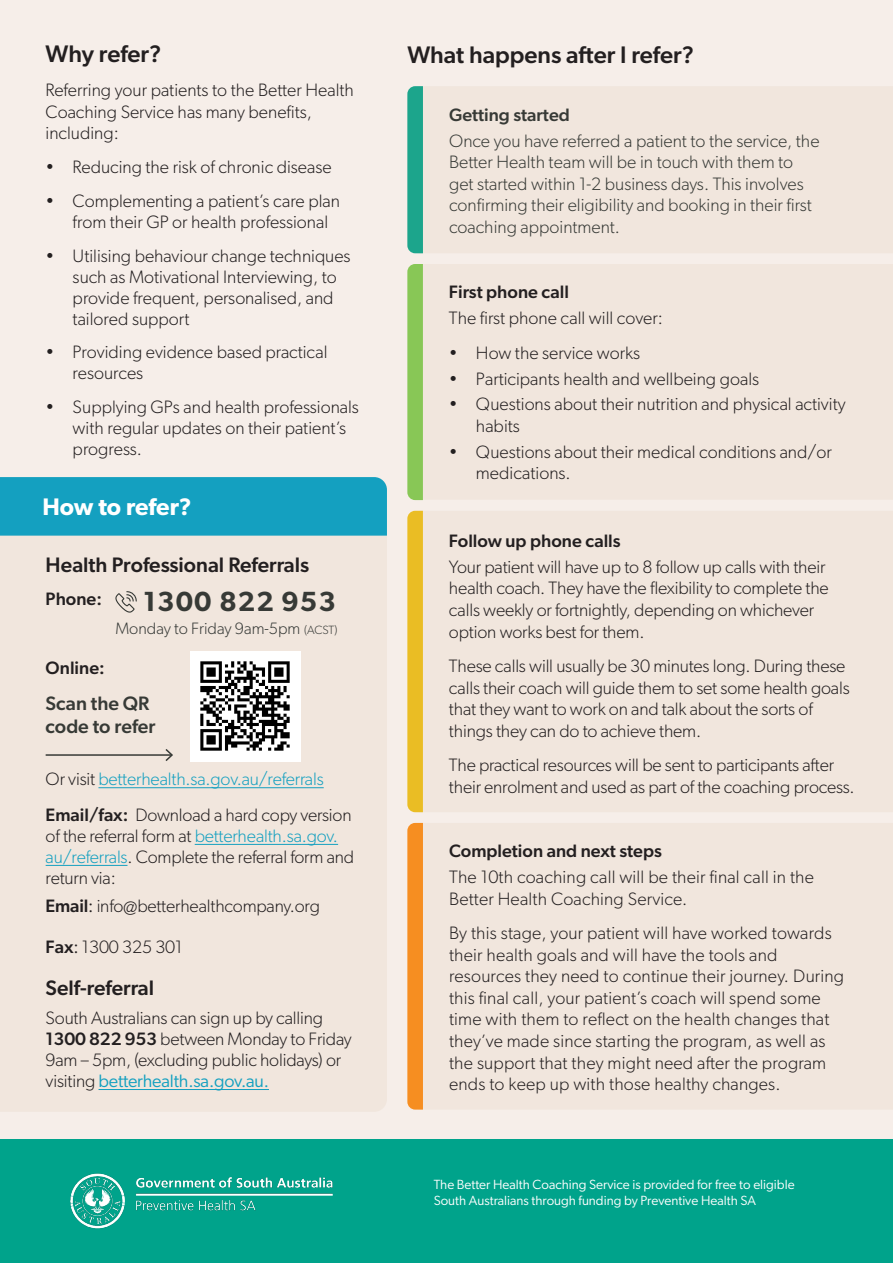
<style>
.page{position:relative;width:893px;height:1263px;background:#f6eee9}
.page>*{position:absolute;margin:0;border:0;box-sizing:border-box;transform-origin:0 0}
.t1{font:600 27.75px "Gibson";letter-spacing:.04em;color:#373a36}
.t2{font:500 24px "Gibson";color:#231f20}
.t3{font:600 24px "Gibson";color:#fff}
.t4{font:500 21px "Gibson";color:#231f20}
.t5{font:500 19.5px/23.4px "Gibson";color:#373a36}
.t6{font:300 18px/21.6px "Gibson";color:#231f20}
.t7{font:300 18px/21.6px "Gibson";color:#373a36}
.t8{font:500 18px "Gibson";color:#231f20}
.t9{font:300 18px "Gibson";letter-spacing:-.01em;color:#14a0c0}
.t10{font:500 18px "Gibson";color:#373a36}
.t11{font:300 16.5px "Gibson";color:#363936}
.t12{font:13.35px/16px "Gibson";color:#fff}
.s1{font-size:12px}
.s2{color:#231f20}
.s3{font-weight:500}
.s4{color:#14a0c0}
.s5{font-weight:400}
.s6{font-weight:400;color:#14a0c0}
</style>
<div class="page">
<div style="left:0;top:536px;width:387px;height:575px;background:#f1e6dd"></div>
<div style="left:0;top:477px;width:387px;height:59px;background:#14a0c0"></div>
<hr style="left:99px;top:1089px;width:170px;height:1px;background:#14a0c0">
<div style="left:423px;top:87px;width:470px;height:166px;background:#f1e6dd"></div>
<svg style="left:407px;top:86px;width:16px;height:167px;background:#23a78f"></svg>
<div style="left:423px;top:264px;width:470px;height:235px;background:#f1e6dd"></div>
<svg style="left:407px;top:264px;width:16px;height:236px;background:#8bc85b"></svg>
<div style="left:423px;top:511px;width:470px;height:301px;background:#f1e6dd"></div>
<svg style="left:407px;top:511px;width:16px;height:301px;background:#eabe2a"></svg>
<div style="left:423px;top:823px;width:470px;height:286px;background:#f1e6dd"></div>
<div style="left:407px;top:823px;width:16px;height:286px;background:#f68e21"></div>
<img style="left:191px;top:652px;width:109px;height:109px">
<hr style="left:46px;top:754px;width:126px;height:2px;background:#373a36">
<svg style="left:164px;top:747px;width:10px;height:16px"></svg>
<div style="left:0;top:1140px;width:893px;height:123px;background:#00a38b"></div>
<hr style="left:195px;top:844px;width:143px;height:1px;background:#14a0c0">
<hr style="left:46px;top:865px;width:81px;height:1px;background:#14a0c0">
<svg style="left:113px;top:591px;width:24px;height:26px"></svg>
<hr style="left:98px;top:787px;width:226px;height:1px;background:#14a0c0">
<img style="left:70px;top:1173px;width:263px;height:56px">
<p class="t2" style="left:46px;top:39px;width:117px">Why refer?</p>
<p class="t6" style="left:46px;top:79px;width:310px">Referring your patients to the Better Health<br>Coaching Service has many benefits, including:</p>
<p class="t6" style="left:46px;top:156px;width:288px">• Reducing the risk of chronic disease</p>
<p class="t6" style="left:73px;top:190px;width:269px;line-height:21px;text-indent:-27px">• Complementing a patient’s care plan from their GP or health professional</p>
<p class="t6" style="left:73px;top:245px;width:279px;line-height:21px;text-indent:-27px">• Utilising behaviour change techniques such as Motivational Interviewing, to provide frequent, personalised, and tailored support</p>
<p class="t6" style="left:73px;top:341px;width:256px;line-height:21px;text-indent:-27px">• Providing evidence based practical resources</p>
<p class="t6" style="left:73px;top:396px;width:288px;line-height:21px;text-indent:-27px">• Supplying GPs and health professionals with regular updates on their patient’s progress.</p>
<p class="t3" style="left:43px;top:492px;width:151px">How to refer?</p>
<p class="t4" style="left:46px;top:552px;width:265px">Health Professional Referrals</p>
<p class="t8" style="left:46px;top:588px;width:58px">Phone:</p>
<p class="t8" style="left:46px;top:657px;width:61px">Online:</p>
<p class="t1" style="left:143px;top:585px;width:194px">1300 822 953</p>
<p class="t11" style="left:115px;top:618px;width:224px">Monday to Friday 9am-5pm <span class="s1">(ACST)</span></p>
<p class="t5" style="left:46px;top:691px;width:111px">Scan the QR code to refer</p>
<p class="t9" style="left:46px;top:768px;width:280px"><span class="s2">Or visit</span> betterhealth.sa.gov.au/referrals</p>
<p class="t6" style="left:46px;top:804px;width:310px;line-height:21px"><span class="s3">Email/fax:</span> Download a hard copy version of the referral form at <span class="s4">betterhealth.sa.gov. au/referrals</span>. Complete the referral form and return via:</p>
<p class="t6" style="left:46px;top:895px;width:276px"><span class="s3">Email</span><span class="s5">:</span> info@betterhealthcompany.org</p>
<p class="t6" style="left:46px;top:935px;width:139px"><span class="s3">Fax</span><span class="s5">:</span> 1300 325 301</p>
<p class="t4" style="left:46px;top:975px;width:110px">Self-referral</p>
<p class="t6" style="left:46px;top:1007px;width:308px;line-height:21px">South Australians can sign up by calling <span class="s3">1300 822 953</span> between Monday to Friday 9am – 5pm, (excluding public holidays) or visiting <span class="s6">betterhealth.sa.gov.au.</span></p>
<p class="t2" style="left:407px;top:40px;width:288px">What happens after I refer?</p>
<p class="t10" style="left:449px;top:104px;width:122px">Getting started</p>
<p class="t7" style="left:449px;top:129px;width:372px">Once you have referred a patient to the service, the Better Health team will be in touch with them to get started within 1-2 business days. This involves confirming their eligibility and booking in their first coaching appointment.</p>
<p class="t8" style="left:449px;top:281px;width:121px">First phone call</p>
<p class="t6" style="left:449px;top:307px;width:215px">The first phone call will cover:</p>
<p class="t6" style="left:449px;top:341px;width:193px">• How the service works</p>
<p class="t6" style="left:449px;top:367px;width:312px">• Participants health and wellbeing goals</p>
<p class="t6" style="left:476px;top:393px;width:371px;text-indent:-27px">• Questions about their nutrition and physical activity habits</p>
<p class="t6" style="left:476px;top:441px;width:358px;text-indent:-27px">• Questions about their medical conditions and/or medications.</p>
<p class="t8" style="left:449px;top:530px;width:173px">Follow up phone calls</p>
<p class="t6" style="left:449px;top:555px;width:381px">Your patient will have up to 8 follow up calls with their health coach. They have the flexibility to complete the calls weekly or fortnightly, depending on whichever option works best for them.</p>
<p class="t6" style="left:449px;top:655px;width:402px">These calls will usually be 30 minutes long. During these calls their coach will guide them to set some health goals that they want to work on and talk about the sorts of things they can do to achieve them.</p>
<p class="t6" style="left:449px;top:754px;width:407px">The practical resources will be sent to participants after their enrolment and used as part of the coaching process.</p>
<p class="t8" style="left:449px;top:840px;width:214px">Completion and next steps</p>
<p class="t6" style="left:449px;top:866px;width:366px">The 10th coaching call will be their final call in the<br>Better Health Coaching Service.</p>
<p class="t6" style="left:449px;top:922px;width:397px">By this stage, your patient will have worked towards their health goals and will have the tools and resources they need to continue their journey. During this final call, your patient’s coach will spend some time with them to reflect on the health changes that they’ve made since starting the program, as well as the support that they might need after the program ends to keep up with those healthy changes.</p>
<p class="t12" style="left:434px;top:1176px;width:362px">The Better Health Coaching Service is provided for free to eligible<br>South Australians through funding by Preventive Health SA</p>
</div>
